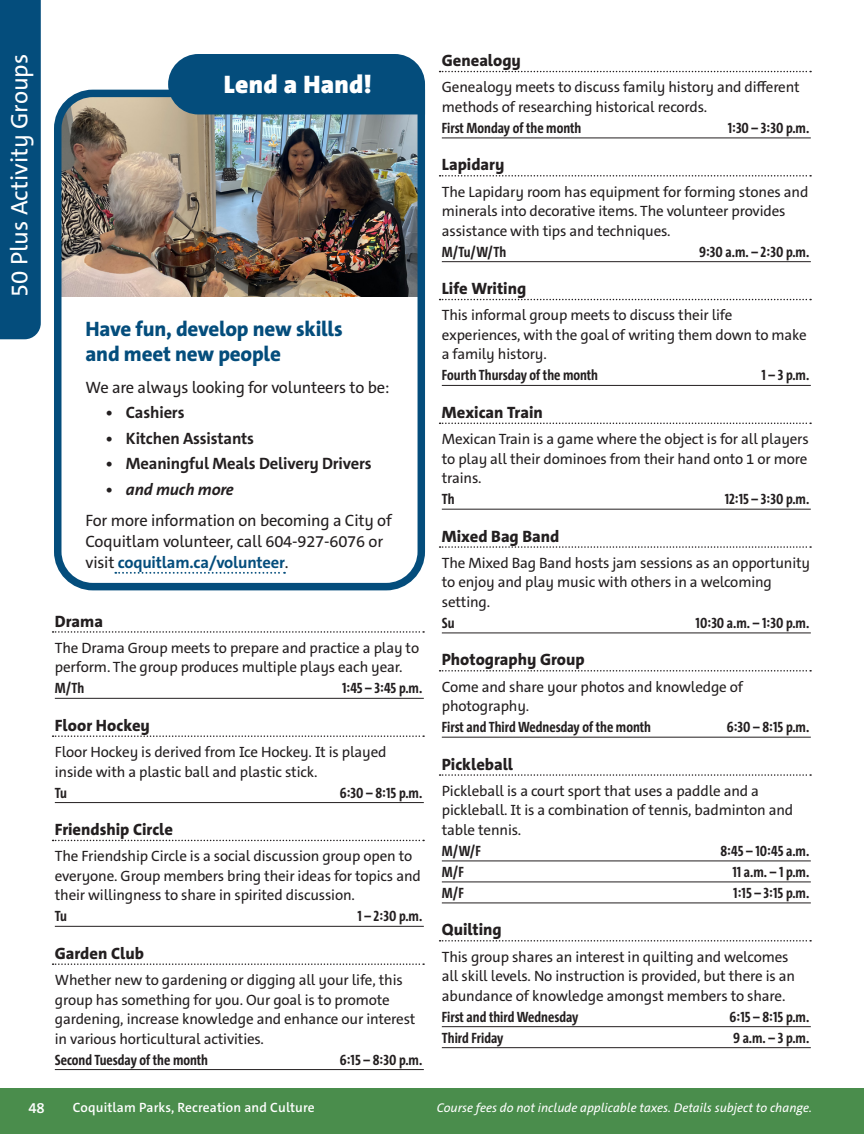
<style>
.page{position:relative;width:864px;height:1134px;background:#fff}
.page>*{position:absolute;margin:0;border:0;box-sizing:border-box;transform-origin:0 0}
.Pullout_-_Title{font:900 25.5px "The Sans C5";letter-spacing:.01em;color:#fff}
.t1{font:24px "The Sans C5";color:#fff}
.Lend_a_hand_heading{font:800 21px/25.2px "The Sans C5";letter-spacing:-.01em;color:#044d7c}
.intro_body_11_pt{font:16.5px/21px "The Sans C5";letter-spacing:-.01em;color:#231f20}
.Program_Copy{font:800 16.5px "The Sans C5";color:#231f20}
.t2{font:700 16.5px "The Sans C5";letter-spacing:-.01em;color:#231f20}
.t3{font:italic 700 16.5px "The Sans C5";letter-spacing:-.01em;color:#231f20}
.Description{font:15px/19.5px "The Sans C5";letter-spacing:-.01em;color:#231f20}
.Details_Dogwood{font:700 15px "The Sans Cd";color:#231f20}
.t4{font:600 15px "The Sans C5";color:#fff}
.t5{font:600 13.5px "The Sans C5";letter-spacing:.01em;color:#fff}
.t6{font:italic 12.75px "The Sans C5";color:#fff}
.s1{font-style:normal}
.s2{font-weight:700;color:#044d7c}
</style>
<div class="page">
<svg style="left:53px;top:631px;width:371px;height:2px"></svg>
<hr style="left:55px;top:698px;width:369px;height:1px;background:#231f20">
<svg style="left:53px;top:735px;width:371px;height:2px"></svg>
<hr style="left:55px;top:802px;width:369px;height:1px;background:#231f20">
<svg style="left:53px;top:840px;width:371px;height:1px"></svg>
<hr style="left:55px;top:926px;width:369px;height:1px;background:#231f20">
<svg style="left:53px;top:963px;width:371px;height:2px"></svg>
<hr style="left:55px;top:1069px;width:369px;height:1px;background:#231f20">
<svg style="left:440px;top:71px;width:371px;height:1px"></svg>
<hr style="left:442px;top:138px;width:369px;height:1px;background:#231f20">
<svg style="left:440px;top:175px;width:371px;height:2px"></svg>
<hr style="left:442px;top:261px;width:369px;height:1px;background:#231f20">
<svg style="left:440px;top:299px;width:371px;height:1px"></svg>
<hr style="left:442px;top:385px;width:369px;height:1px;background:#231f20">
<svg style="left:440px;top:423px;width:371px;height:1px"></svg>
<hr style="left:442px;top:509px;width:369px;height:1px;background:#231f20">
<svg style="left:440px;top:546px;width:371px;height:2px"></svg>
<hr style="left:442px;top:633px;width:369px;height:1px;background:#231f20">
<svg style="left:440px;top:670px;width:371px;height:2px"></svg>
<hr style="left:442px;top:737px;width:369px;height:1px;background:#231f20">
<svg style="left:440px;top:774px;width:371px;height:2px"></svg>
<hr style="left:442px;top:861px;width:369px;height:1px;background:#231f20">
<hr style="left:442px;top:882px;width:369px;height:1px;background:#231f20">
<hr style="left:442px;top:903px;width:369px;height:1px;background:#231f20">
<svg style="left:440px;top:940px;width:371px;height:2px"></svg>
<hr style="left:442px;top:1026px;width:369px;height:1px;background:#231f20">
<hr style="left:442px;top:1047px;width:369px;height:1px;background:#231f20">
<img style="left:54px;top:89px;width:372px;height:502px">
<div style="left:168px;top:54px;width:257px;height:60px;background:#044d7c"></div>
<svg style="left:115px;top:572px;width:170px;height:2px"></svg>
<div style="left:0;top:1088px;width:864px;height:46px;background:#4a8d4c"></div>
<div style="left:0;top:0;width:41px;height:339px;background:#044d7c"></div>
<h2 class="t1" style="left:4px;top:297px;width:244px;rotate:-90deg">50 Plus Activity Groups</h2>
<p class="Pullout_-_Title" style="left:224px;top:68px;width:149px">Lend a Hand!</p>
<p class="Lend_a_hand_heading" style="left:85px;top:317px;width:259px">Have fun, develop new skills and meet new people</p>
<p class="intro_body_11_pt" style="left:85px;top:377px;width:306px">We are always looking for volunteers to be:</p>
<p class="t2" style="left:106px;top:402px;width:80px">• Cashiers</p>
<p class="t2" style="left:106px;top:428px;width:150px">• Kitchen Assistants</p>
<p class="t2" style="left:106px;top:453px;width:267px">• Meaningful Meals Delivery Drivers</p>
<p class="t3" style="left:106px;top:479px;width:130px"><span class="s1">•</span> and much more</p>
<p class="intro_body_11_pt" style="left:85px;top:510px;width:308px">For more information on becoming a City of<br>Coquitlam volunteer, call 604-927-6076 or visit <span class="s2">coquitlam.ca/volunteer</span>.</p>
<p class="Program_Copy" style="left:55px;top:610px;width:50px">Drama</p>
<p class="Description" style="left:55px;top:638px;width:366px">The Drama Group meets to prepare and practice a play to perform. The group produces multiple plays each year.</p>
<p class="Details_Dogwood" style="left:55px;top:679px;width:31px">M/Th</p>
<p class="Details_Dogwood" style="left:342px;top:679px;width:82px">1:45 – 3:45 p.m.</p>
<p class="Program_Copy" style="left:55px;top:715px;width:97px">Floor Hockey</p>
<p class="Description" style="left:55px;top:742px;width:333px">Floor Hockey is derived from Ice Hockey. It is played inside with a plastic ball and plastic stick.</p>
<p class="Details_Dogwood" style="left:55px;top:783px;width:13px">Tu</p>
<p class="Details_Dogwood" style="left:340px;top:783px;width:84px">6:30 – 8:15 p.m.</p>
<p class="Program_Copy" style="left:55px;top:819px;width:120px">Friendship Circle</p>
<p class="Description" style="left:55px;top:847px;width:368px">The Friendship Circle is a social discussion group open to everyone. Group members bring their ideas for topics and their willingness to share in spirited discussion.</p>
<p class="Details_Dogwood" style="left:55px;top:907px;width:13px">Tu</p>
<p class="Details_Dogwood" style="left:357px;top:907px;width:66px">1 – 2:30 p.m.</p>
<p class="Program_Copy" style="left:55px;top:943px;width:91px">Garden Club</p>
<p class="Description" style="left:55px;top:970px;width:362px">Whether new to gardening or digging all your life, this group has something for you. Our goal is to promote gardening, increase knowledge and enhance our interest in various horticultural activities.</p>
<p class="Details_Dogwood" style="left:55px;top:1050px;width:155px">Second Tuesday of the month</p>
<p class="Details_Dogwood" style="left:340px;top:1050px;width:84px">6:15 – 8:30 p.m.</p>
<p class="Program_Copy" style="left:442px;top:50px;width:81px">Genealogy</p>
<p class="Description" style="left:442px;top:78px;width:359px">Genealogy meets to discuss family history and different methods of researching historical records.</p>
<p class="Details_Dogwood" style="left:442px;top:118px;width:141px">First Monday of the month</p>
<p class="Details_Dogwood" style="left:728px;top:118px;width:83px">1:30 – 3:30 p.m.</p>
<p class="Program_Copy" style="left:442px;top:154px;width:64px">Lapidary</p>
<p class="Description" style="left:442px;top:182px;width:368px">The Lapidary room has equipment for forming stones and minerals into decorative items. The volunteer provides assistance with tips and techniques.</p>
<p class="Details_Dogwood" style="left:442px;top:242px;width:66px">M/Tu/W/Th</p>
<p class="Details_Dogwood" style="left:699px;top:242px;width:112px">9:30 a.m. – 2:30 p.m.</p>
<p class="Program_Copy" style="left:442px;top:278px;width:86px">Life Writing</p>
<p class="Description" style="left:442px;top:306px;width:367px">This informal group meets to discuss their life experiences, with the goal of writing them down to make a family history.</p>
<p class="Details_Dogwood" style="left:442px;top:366px;width:158px">Fourth Thursday of the month</p>
<p class="Details_Dogwood" style="left:762px;top:366px;width:49px">1 – 3 p.m.</p>
<p class="Program_Copy" style="left:442px;top:402px;width:102px">Mexican Train</p>
<p class="Description" style="left:442px;top:430px;width:369px;text-align:justify">Mexican Train is a game where the object is for all players to play all their dominoes from their hand onto 1 or more trains.</p>
<p class="Details_Dogwood" style="left:442px;top:490px;width:14px">Th</p>
<p class="Details_Dogwood" style="left:725px;top:490px;width:86px">12:15 – 3:30 p.m.</p>
<p class="Program_Copy" style="left:442px;top:526px;width:119px">Mixed Bag Band</p>
<p class="Description" style="left:442px;top:553px;width:370px">The Mixed Bag Band hosts jam sessions as an opportunity to enjoy and play music with others in a welcoming setting.</p>
<p class="Details_Dogwood" style="left:442px;top:613px;width:14px">Su</p>
<p class="Details_Dogwood" style="left:696px;top:613px;width:115px">10:30 a.m. – 1:30 p.m.</p>
<p class="Program_Copy" style="left:442px;top:649px;width:144px">Photography Group</p>
<p class="Description" style="left:442px;top:677px;width:303px">Come and share your photos and knowledge of photography.</p>
<p class="Details_Dogwood" style="left:442px;top:718px;width:211px">First and Third Wednesday of the month</p>
<p class="Details_Dogwood" style="left:727px;top:718px;width:84px">6:30 – 8:15 p.m.</p>
<p class="Program_Copy" style="left:442px;top:754px;width:73px">Pickleball</p>
<p class="Description" style="left:442px;top:781px;width:353px">Pickleball is a court sport that uses a paddle and a pickleball. It is a combination of tennis, badminton and table tennis.</p>
<p class="Details_Dogwood" style="left:442px;top:841px;width:41px">M/W/F</p>
<p class="Details_Dogwood" style="left:721px;top:841px;width:90px">8:45 – 10:45 a.m.</p>
<p class="Details_Dogwood" style="left:442px;top:862px;width:24px">M/F</p>
<p class="Details_Dogwood" style="left:732px;top:862px;width:78px">11 a.m. – 1 p.m.</p>
<p class="Details_Dogwood" style="left:442px;top:883px;width:24px">M/F</p>
<p class="Details_Dogwood" style="left:733px;top:883px;width:78px">1:15 – 3:15 p.m.</p>
<p class="Program_Copy" style="left:442px;top:919px;width:61px">Quilting</p>
<p class="Description" style="left:442px;top:947px;width:355px">This group shares an interest in quilting and welcomes all skill levels. No instruction is provided, but there is an abundance of knowledge amongst members to share.</p>
<p class="Details_Dogwood" style="left:442px;top:1007px;width:138px">First and third Wednesday</p>
<p class="Details_Dogwood" style="left:730px;top:1007px;width:81px">6:15 – 8:15 p.m.</p>
<p class="Details_Dogwood" style="left:442px;top:1028px;width:63px">Third Friday</p>
<p class="Details_Dogwood" style="left:733px;top:1028px;width:78px">9 a.m. – 3 p.m.</p>
<p class="t4" style="left:28px;top:1098px;width:18px">48</p>
<p class="t5" style="left:73px;top:1099px;width:243px">Coquitlam Parks, Recreation and Culture</p>
<p class="t6" style="left:437px;top:1099px;width:377px">Course fees do not include applicable taxes. Details subject to change.</p>
</div>
